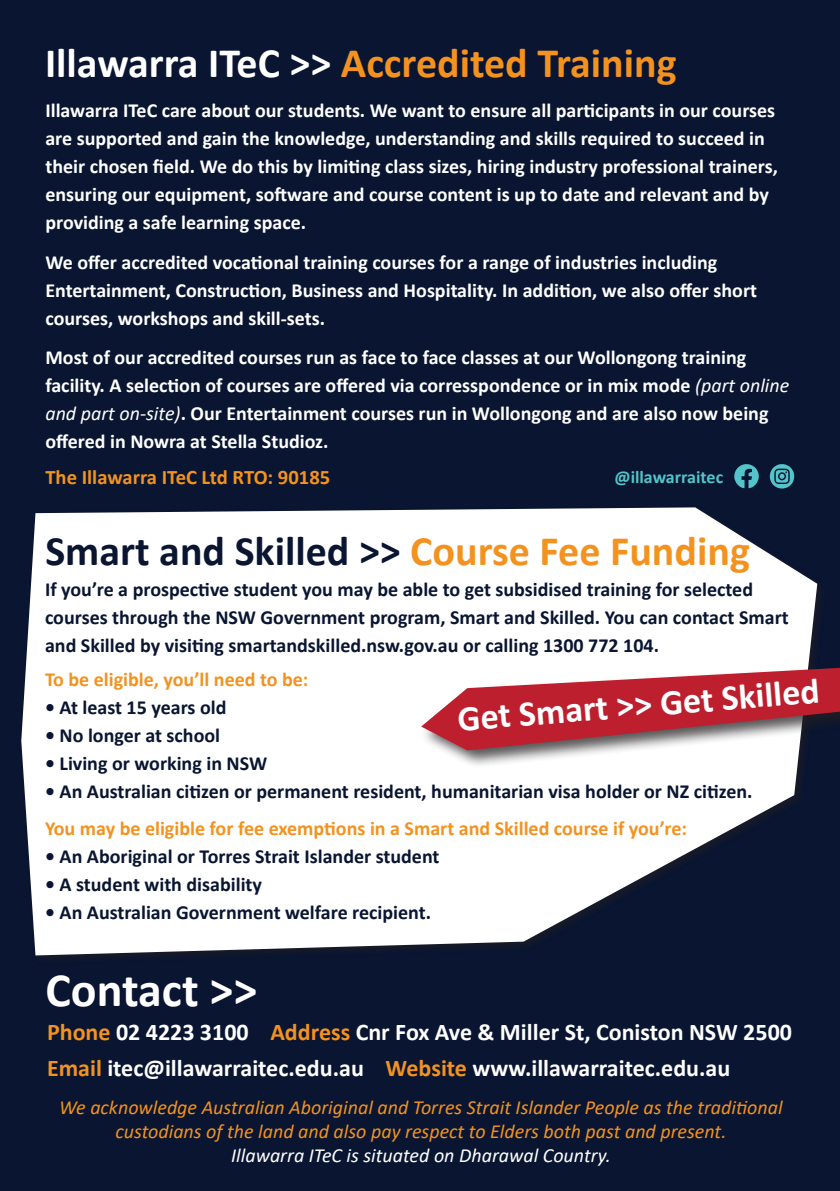
<style>
.page{position:relative;width:840px;height:1191px;background:#fff}
.page>*{position:absolute;margin:0;border:0;box-sizing:border-box;transform-origin:0 0}
.t1{font:700 48px "Calibri";color:#fff}
.t2{font:700 42px "Calibri";color:#f3921f}
.t3{font:700 42px "Calibri";color:#091531}
.t4{font:700 36px "Calibri";color:#fff}
.t5{font:700 24px/36px "Calibri";color:#fff}
.t6{font:700 20.6px "Calibri";color:#f3921f}
.t7{font:700 20px/28px "Calibri";color:#fff}
.t8{font:700 20px/28px "Calibri";color:#091531}
.t9{font:italic 20px/24px "Calibri";color:#f3921f;text-align:center}
.t10{font:700 20px "Calibri";color:#f3921f}
.t11{font:700 18px "Calibri";color:#53c4c9}
.s1{color:#fff}
.s2{font-weight:400;font-style:italic}
.s3{color:#f3921f}
</style>
<div class="page">
<div style="left:0;top:0;width:839px;height:1191px;background:#091531"></div>
<svg style="left:21px;top:507px;width:795px;height:448px;fill:#fff"></svg>
<div style="left:419px;top:664px;width:420px;height:104px;background:#231f20;opacity:.75"></div>
<svg style="left:421px;top:668px;width:418px;height:82px"></svg>
<svg style="left:769px;top:464px;width:24px;height:24px"></svg>
<svg style="left:734px;top:464px;width:24px;height:24px"></svg>
<p class="t2" style="left:45px;top:33px;width:632px"><span class="s1">Illawarra ITeC &gt;&gt;</span> Accredited Training</p>
<p class="t7" style="left:45px;top:96px;width:733px">Illawarra ITeC care about our students. We want to ensure all participants in our courses are supported and gain the knowledge, understanding and skills required to succeed in their chosen field. We do this by limiting class sizes, hiring industry professional trainers, ensuring our equipment, software and course content is up to date and relevant and by providing a safe learning space.</p>
<p class="t7" style="left:45px;top:248px;width:712px">We offer accredited vocational training courses for a range of industries including<br>Entertainment, Construction, Business and Hospitality. In addition, we also offer short courses, workshops and skill-sets.</p>
<p class="t7" style="left:45px;top:343px;width:745px">Most of our accredited courses run as face to face classes at our Wollongong training facility. A selection of courses are offered via corresspondence or in mix mode <span class="s2">(part online and part on-site)</span>. Our Entertainment courses run in Wollongong and are also now being offered in Nowra at Stella Studioz.</p>
<p class="t6" style="left:45px;top:463px;width:286px">The Illawarra ITeC Ltd RTO: 90185</p>
<p class="t11" style="left:614px;top:464px;width:110px">@illawarraitec</p>
<p class="t3" style="left:45px;top:521px;width:705px">Smart and Skilled &gt;&gt; <span class="s3">Course Fee Funding</span></p>
<p class="t8" style="left:45px;top:575px;width:744px">If you’re a prospective student you may be able to get subsidised training for selected courses through the NSW Government program, Smart and Skilled. You can contact Smart and Skilled by visiting smartandskilled.nsw.gov.au or calling 1300 772 104.</p>
<p class="t10" style="left:45px;top:665px;width:265px">To be eligible, you’ll need to be:</p>
<p class="t8" style="left:45px;top:693px;width:183px">• At least 15 years old</p>
<p class="t8" style="left:45px;top:721px;width:176px">• No longer at school</p>
<p class="t8" style="left:45px;top:749px;width:223px">• Living or working in NSW</p>
<p class="t8" style="left:45px;top:777px;width:708px">• An Australian citizen or permanent resident, humanitarian visa holder or NZ citizen.</p>
<p class="t10" style="left:45px;top:814px;width:643px">You may be eligible for fee exemptions in a Smart and Skilled course if you’re:</p>
<p class="t8" style="left:45px;top:842px;width:396px">• An Aboriginal or Torres Strait Islander student</p>
<p class="t8" style="left:45px;top:870px;width:218px">• A student with disability</p>
<p class="t8" style="left:45px;top:898px;width:387px">• An Australian Government welfare recipient.</p>
<p class="t4" style="left:455px;top:695px;width:364px;rotate:-5deg">Get Smart &gt;&gt; Get Skilled</p>
<p class="t1" style="left:45px;top:956px;width:213px">Contact &gt;&gt;</p>
<p class="t5" style="left:47px;top:1013px;width:746px"><span class="s3">Phone</span> 02 4223 3100 <span class="s3">Address</span> Cnr Fox Ave &amp; Miller St, Coniston NSW 2500<br><span class="s3">Email</span> itec@illawarraitec.edu.au <span class="s3">Website</span> www.illawarraitec.edu.au</p>
<p class="t9" style="left:59px;top:1094px;width:724px">We acknowledge Australian Aboriginal and Torres Strait Islander People as the traditional custodians of the land and also pay respect to Elders both past and present.<br><span class="s1">Illawarra ITeC is situated on Dharawal Country.</span></p>
</div>
